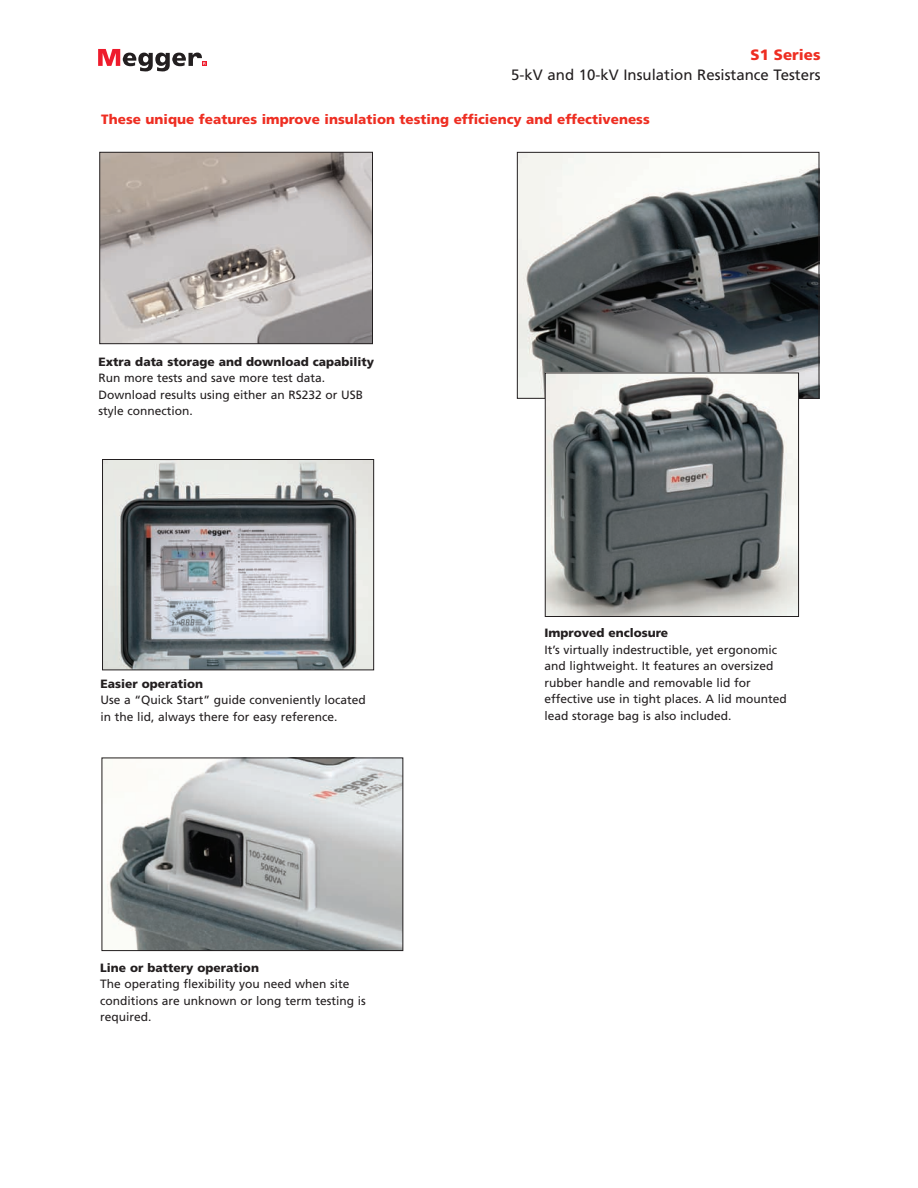
<style>
.page{position:relative;width:918px;height:1188px;background:#fff}
.page>*{position:absolute;margin:0;border:0;box-sizing:border-box;transform-origin:0 0}
.t1{font:15px "Frutiger";color:#231f20}
.t2{font:900 15px "Frutiger";color:#ee2e22}
.t3{font:900 13.5px "Frutiger";color:#ee2e22}
.t4{font:12px/16.5px "Frutiger";color:#231f20}
.t5{font:900 12px "Frutiger";color:#231f20}
</style>
<div class="page">
<svg style="left:98px;top:49px;width:109px;height:22px"></svg>
<img style="left:107px;top:760px;width:294px;height:189px">
<div style="left:102px;top:758px;width:301px;height:193px;border:1px solid #231f20"></div>
<img style="left:104px;top:461px;width:268px;height:207px">
<div style="left:102px;top:459px;width:272px;height:211px;border:1px solid #231f20"></div>
<img style="left:101px;top:154px;width:270px;height:188px">
<div style="left:99px;top:152px;width:274px;height:192px;border:1px solid #231f20"></div>
<img style="left:519px;top:154px;width:298px;height:243px">
<div style="left:517px;top:152px;width:302px;height:247px;border:1px solid #231f20"></div>
<img style="left:547px;top:375px;width:250px;height:240px">
<div style="left:545px;top:373px;width:254px;height:244px;border:1px solid #231f20"></div>
<p class="t2" style="left:751px;top:49px;width:72px">S1 Series</p>
<p class="t1" style="left:511px;top:68px;width:311px">5-kV and 10-kV Insulation Resistance Testers</p>
<p class="t3" style="left:101px;top:113px;width:550px">These unique features improve insulation testing efficiency and effectiveness</p>
<p class="t5" style="left:99px;top:357px;width:277px">Extra data storage and download capability</p>
<p class="t4" style="left:99px;top:371px;width:266px">Run more tests and save more test data.<br>Download results using either an RS232 or USB style connection.</p>
<p class="t5" style="left:100px;top:679px;width:104px">Easier operation</p>
<p class="t4" style="left:100px;top:693px;width:267px">Use a “Quick Start” guide conveniently located in the lid, always there for easy reference.</p>
<p class="t5" style="left:100px;top:963px;width:160px">Line or battery operation</p>
<p class="t4" style="left:100px;top:977px;width:267px">The operating flexibility you need when site conditions are unknown or long term testing is required.</p>
<p class="t5" style="left:545px;top:628px;width:125px">Improved enclosure</p>
<p class="t4" style="left:545px;top:643px;width:244px">It’s virtually indestructible, yet ergonomic and lightweight. It features an oversized rubber handle and removable lid for effective use in tight places. A lid mounted lead storage bag is also included.</p>
</div>
